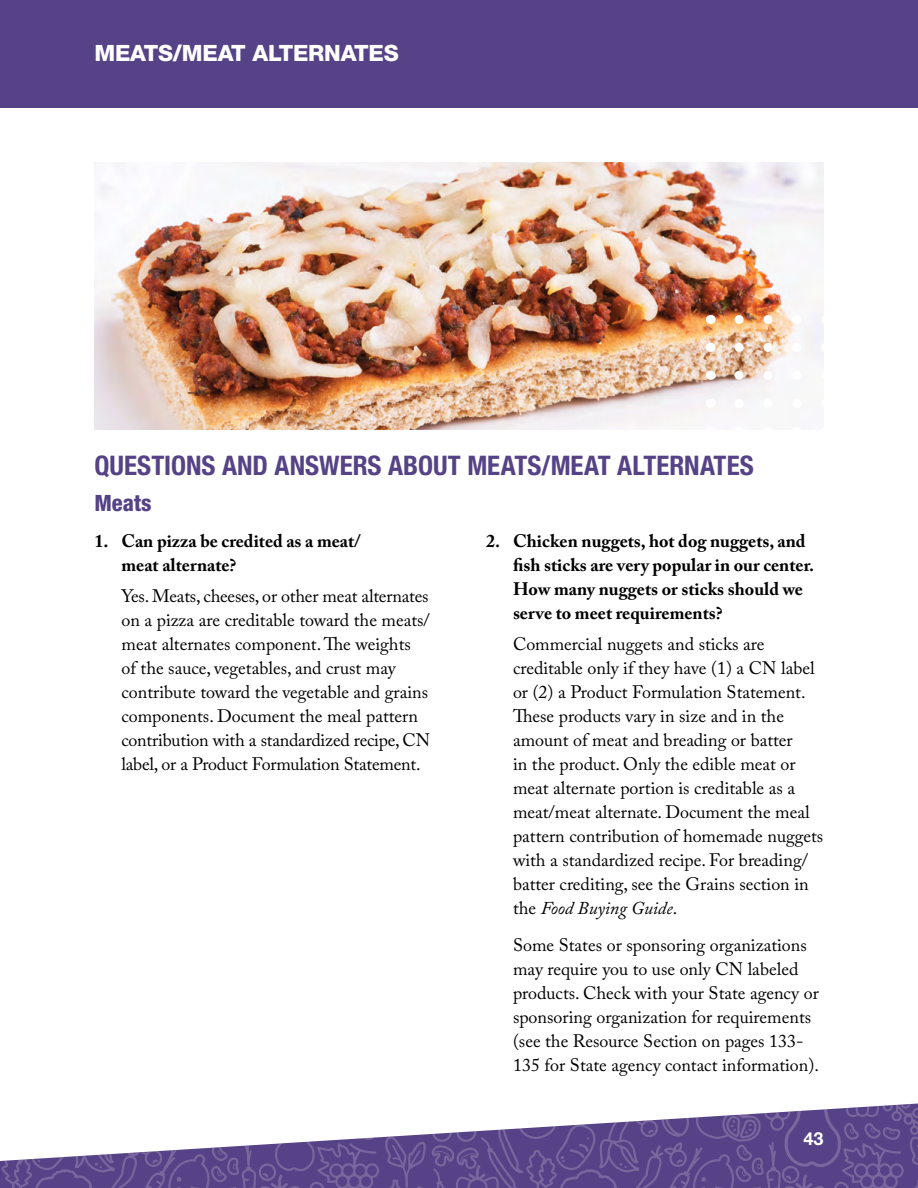
<style>
.page{position:relative;width:918px;height:1188px;background:#fff}
.page>*{position:absolute;margin:0;border:0;box-sizing:border-box;transform-origin:0 0}
.t1{font:700 condensed 27px "Helvetica Neue LT Pro";color:#564286}
.t2{font:800 22.5px "Helvetica Neue LT Pro";letter-spacing:-.01em;color:#fff}
.t3{font:800 condensed 22.5px "Helvetica Neue LT Pro";color:#564286}
.t4{font:18px/24px "Adobe Caslon Pro";color:#000}
.t5{font:700 18px/24px "Adobe Caslon Pro";color:#000}
.t6{font:700 18px "Helvetica Neue LT Pro";color:#fff}
.s1{font-style:italic}
</style>
<div class="page">
<div style="left:0;top:0;width:918px;height:108px;background:#564286"></div>
<img style="left:94px;top:162px;width:730px;height:268px">
<svg style="left:739px;top:343px;width:85px;height:9px"></svg>
<svg style="left:739px;top:315px;width:85px;height:9px"></svg>
<svg style="left:739px;top:371px;width:85px;height:9px"></svg>
<svg style="left:739px;top:399px;width:85px;height:9px"></svg>
<svg style="left:739px;top:427px;width:85px;height:3px"></svg>
<svg style="left:0;top:1103px;width:918px;height:85px"></svg>
<p class="t2" style="left:94px;top:40px;width:306px">MEATS/MEAT ALTERNATES</p>
<h1 class="t1" style="left:94px;top:449px;width:661px">QUESTIONS AND ANSWERS ABOUT MEATS/MEAT ALTERNATES</h1>
<p class="t3" style="left:94px;top:489px;width:59px">Meats</p>
<p class="t5" style="left:122px;top:529px;width:241px;text-indent:-27px">1. Can pizza be credited as a meat/ meat alternate?</p>
<p class="t4" style="left:122px;top:584px;width:310px">Yes. Meats, cheeses, or other meat alternates on a pizza are creditable toward the meats/ meat alternates component. The weights<br>of the sauce, vegetables, and crust may contribute toward the vegetable and grains components. Document the meal pattern contribution with a standardized recipe, CN label, or a Product Formulation Statement.</p>
<p class="t5" style="left:513px;top:529px;width:303px;text-indent:-27px">2. Chicken nuggets, hot dog nuggets, and fish sticks are very popular in our center.<br>How many nuggets or sticks should we serve to meet requirements?</p>
<p class="t4" style="left:513px;top:632px;width:312px">Commercial nuggets and sticks are creditable only if they have (1) a CN label or (2) a Product Formulation Statement.<br>These products vary in size and in the amount of meat and breading or batter<br>in the product. Only the edible meat or meat alternate portion is creditable as a meat/meat alternate. Document the meal pattern contribution of homemade nuggets with a standardized recipe. For breading/ batter crediting, see the Grains section in the <span class="s1">Food Buying Guide</span>.</p>
<p class="t4" style="left:513px;top:933px;width:307px">Some States or sponsoring organizations may require you to use only CN labeled products. Check with your State agency or sponsoring organization for requirements (see the Resource Section on pages 133- 135 for State agency contact information).</p>
<p class="t6" style="left:803px;top:1127px;width:22px">43</p>
</div>
